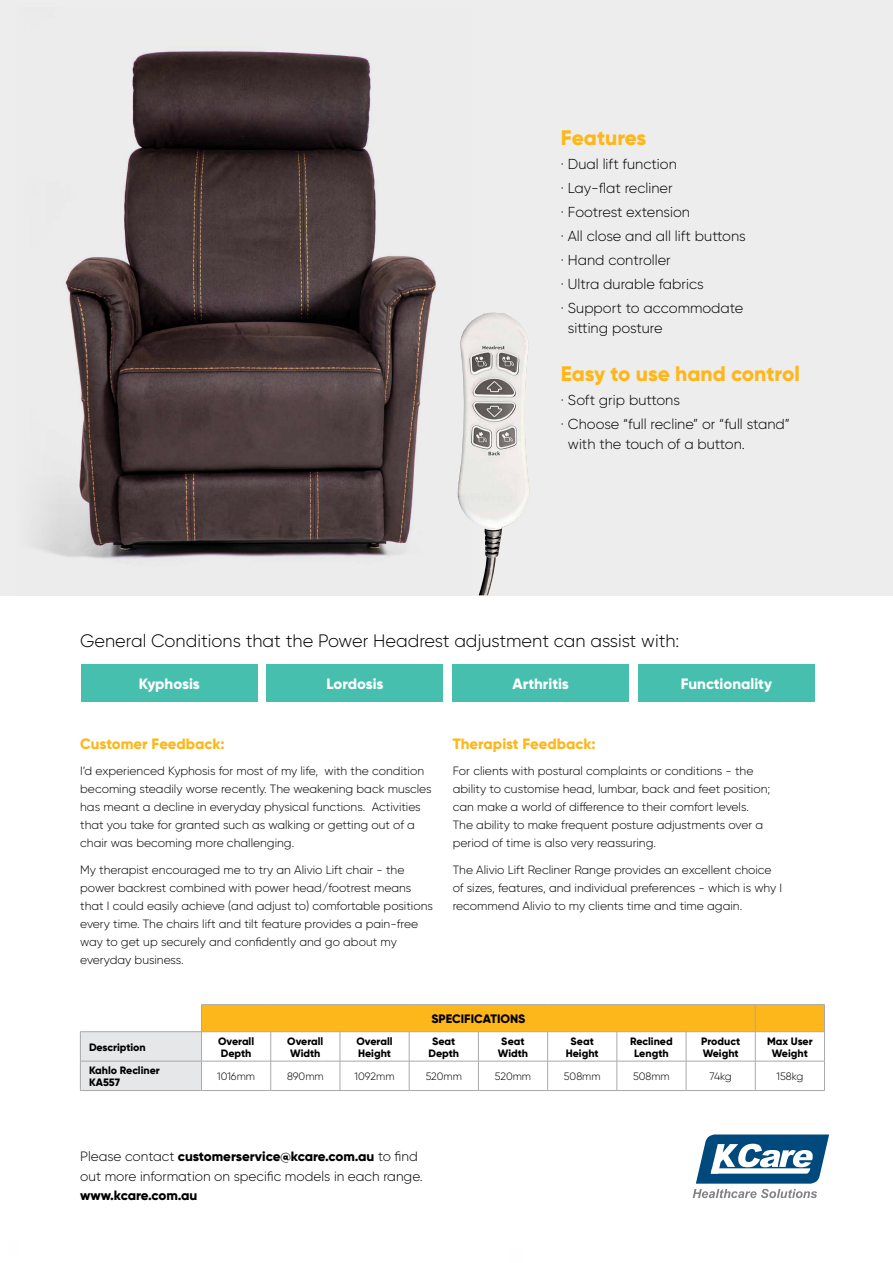
<style>
.page{position:relative;width:893px;height:1263px;background:#fff}
.page>*{position:absolute;margin:0;border:0;box-sizing:border-box;transform-origin:0 0}
.t1{font:800 21px "Gilroy";letter-spacing:-.005em;color:#fdb71a}
.t2{font:300 18px "Gilroy";color:#000}
.t3{font:800 15px "Gilroy";color:#fff}
.t4{font:800 15px "Gilroy";color:#fdb71a}
.t5{font:300 14.4px/24px "Gilroy";color:#000}
.t6{font:300 13.5px/19.5px "Gilroy";color:#000}
.t7{font:800 13.5px "Gilroy";color:#000}
.t8{font:800 12.15px "Gilroy";color:#000}
.t9{font:300 12px/18px "Gilroy";color:#000}
.t10{font:800 10.65px/12.1px "Gilroy";color:#000}
.t11{font:300 10.65px "Gilroy";color:#000}
.s1{font-weight:800}
</style>
<div class="page">
<div style="left:508px;top:1248px;width:15px;height:15px;background:#fbfbfb"></div>
<div style="left:0;top:0;width:893px;height:595px;background:#ededee"></div>
<img style="left:35px;top:49px;width:423px;height:510px">
<svg style="left:693px;top:1134px;width:136px;height:64px"></svg>
<hr style="left:201px;top:1004px;width:70px;height:1px;background:#a7a9ac">
<hr style="left:271px;top:1004px;width:69px;height:1px;background:#a7a9ac">
<hr style="left:340px;top:1004px;width:69px;height:1px;background:#a7a9ac">
<hr style="left:409px;top:1004px;width:69px;height:1px;background:#a7a9ac">
<hr style="left:478px;top:1004px;width:70px;height:1px;background:#a7a9ac">
<hr style="left:548px;top:1004px;width:69px;height:1px;background:#a7a9ac">
<hr style="left:617px;top:1004px;width:69px;height:1px;background:#a7a9ac">
<hr style="left:686px;top:1004px;width:69px;height:1px;background:#a7a9ac">
<hr style="left:755px;top:1004px;width:70px;height:1px;background:#a7a9ac">
<svg style="left:80px;top:1005px;width:745px;height:85px"></svg>
<hr style="left:80px;top:1090px;width:122px;height:1px;background:#a7a9ac">
<hr style="left:202px;top:1090px;width:69px;height:1px;background:#a7a9ac">
<hr style="left:271px;top:1090px;width:69px;height:1px;background:#a7a9ac">
<hr style="left:340px;top:1090px;width:69px;height:1px;background:#a7a9ac">
<hr style="left:409px;top:1090px;width:69px;height:1px;background:#a7a9ac">
<hr style="left:478px;top:1090px;width:70px;height:1px;background:#a7a9ac">
<hr style="left:548px;top:1090px;width:69px;height:1px;background:#a7a9ac">
<hr style="left:617px;top:1090px;width:69px;height:1px;background:#a7a9ac">
<hr style="left:686px;top:1090px;width:69px;height:1px;background:#a7a9ac">
<hr style="left:755px;top:1090px;width:70px;height:1px;background:#a7a9ac">
<div style="left:81px;top:664px;width:177px;height:38px;background:#47bfaf"></div>
<div style="left:452px;top:664px;width:177px;height:38px;background:#47bfaf"></div>
<div style="left:267px;top:664px;width:176px;height:38px;background:#47bfaf"></div>
<div style="left:638px;top:664px;width:177px;height:38px;background:#47bfaf"></div>
<div style="left:9px;top:1240px;width:11px;height:14px;background:#fbfbfb"></div>
<img style="left:458px;top:313px;width:72px;height:282px">
<h1 class="t1" style="left:561px;top:124px;width:87px">Features</h1>
<p class="t5" style="left:561px;top:152px;width:186px">· Dual lift function<br>· Lay-flat recliner<br>· Footrest extension<br>· All close and all lift buttons · Hand controller<br>· Ultra durable fabrics<br>· Support to accommodate</p>
<p class="t5" style="left:568px;top:316px;width:96px">sitting posture</p>
<h1 class="t1" style="left:561px;top:360px;width:240px">Easy to use hand control</h1>
<p class="t5" style="left:561px;top:388px;width:230px">· Soft grip buttons<br>· Choose “full recline” or “full stand”</p>
<p class="t5" style="left:568px;top:431px;width:179px">with the touch of a button.</p>
<h2 class="t2" style="left:80px;top:629px;width:601px">General Conditions that the Power Headrest adjustment can assist with:</h2>
<p class="t3" style="left:139px;top:674px;width:63px">Kyphosis</p>
<p class="t3" style="left:326px;top:674px;width:59px">Lordosis</p>
<p class="t3" style="left:512px;top:674px;width:58px">Arthritis</p>
<p class="t3" style="left:681px;top:674px;width:93px">Functionality</p>
<p class="t4" style="left:80px;top:734px;width:146px">Customer Feedback:</p>
<p class="t9" style="left:80px;top:762px;width:353px">I’d experienced Kyphosis for most of my life, with the condition becoming steadily worse recently. The weakening back muscles has meant a decline in everyday physical functions. Activities that you take for granted such as walking or getting out of a chair was becoming more challenging.</p>
<p class="t9" style="left:80px;top:861px;width:354px">My therapist encouraged me to try an Alivio Lift chair - the power backrest combined with power head/footrest means that I could easily achieve (and adjust to) comfortable positions every time. The chairs lift and tilt feature provides a pain-free way to get up securely and confidently and go about my everyday business.</p>
<p class="t4" style="left:453px;top:734px;width:144px">Therapist Feedback:</p>
<p class="t9" style="left:453px;top:762px;width:319px">For clients with postural complaints or conditions - the ability to customise head, lumbar, back and feet position; can make a world of difference to their comfort levels.<br>The ability to make frequent posture adjustments over a period of time is also very reassuring.</p>
<p class="t9" style="left:453px;top:861px;width:331px">The Alivio Lift Recliner Range provides an excellent choice of sizes, features, and individual preferences - which is why I recommend Alivio to my clients time and time again.</p>
<p class="t8" style="left:432px;top:1011px;width:95px">SPECIFICATIONS</p>
<p class="t10" style="left:89px;top:1041px;width:58px">Description</p>
<p class="t10" style="left:218px;top:1035px;width:38px">Overall<br>Depth</p>
<p class="t10" style="left:287px;top:1035px;width:38px">Overall<br>Width</p>
<p class="t10" style="left:356px;top:1035px;width:38px">Overall<br>Height</p>
<p class="t10" style="left:428px;top:1035px;width:32px;text-align:center">Seat<br>Depth</p>
<p class="t10" style="left:498px;top:1035px;width:32px;text-align:center">Seat<br>Width</p>
<p class="t10" style="left:566px;top:1035px;width:35px;text-align:center">Seat<br>Height</p>
<p class="t10" style="left:630px;top:1035px;width:44px;text-align:center">Reclined<br>Length</p>
<p class="t10" style="left:701px;top:1035px;width:40px">Product<br>Weight</p>
<p class="t10" style="left:767px;top:1035px;width:47px;text-align:center">Max User<br>Weight</p>
<p class="t10" style="left:89px;top:1064px;width:72px">Kahlo Recliner<br>KA557</p>
<p class="t11" style="left:217px;top:1070px;width:39px">1016mm</p>
<p class="t11" style="left:287px;top:1070px;width:38px">890mm</p>
<p class="t11" style="left:355px;top:1070px;width:41px">1092mm</p>
<p class="t11" style="left:426px;top:1070px;width:38px">520mm</p>
<p class="t11" style="left:495px;top:1070px;width:38px">520mm</p>
<p class="t11" style="left:564px;top:1070px;width:38px">508mm</p>
<p class="t11" style="left:633px;top:1070px;width:38px">508mm</p>
<p class="t11" style="left:709px;top:1070px;width:24px">74kg</p>
<p class="t11" style="left:776px;top:1070px;width:28px">158kg</p>
<p class="t6" style="left:80px;top:1147px;width:344px">Please contact <span class="s1">customerservice@kcare.com.au</span> to find out more information on specific models in each range.</p>
<p class="t7" style="left:80px;top:1186px;width:119px">www.kcare.com.au</p>
</div>
